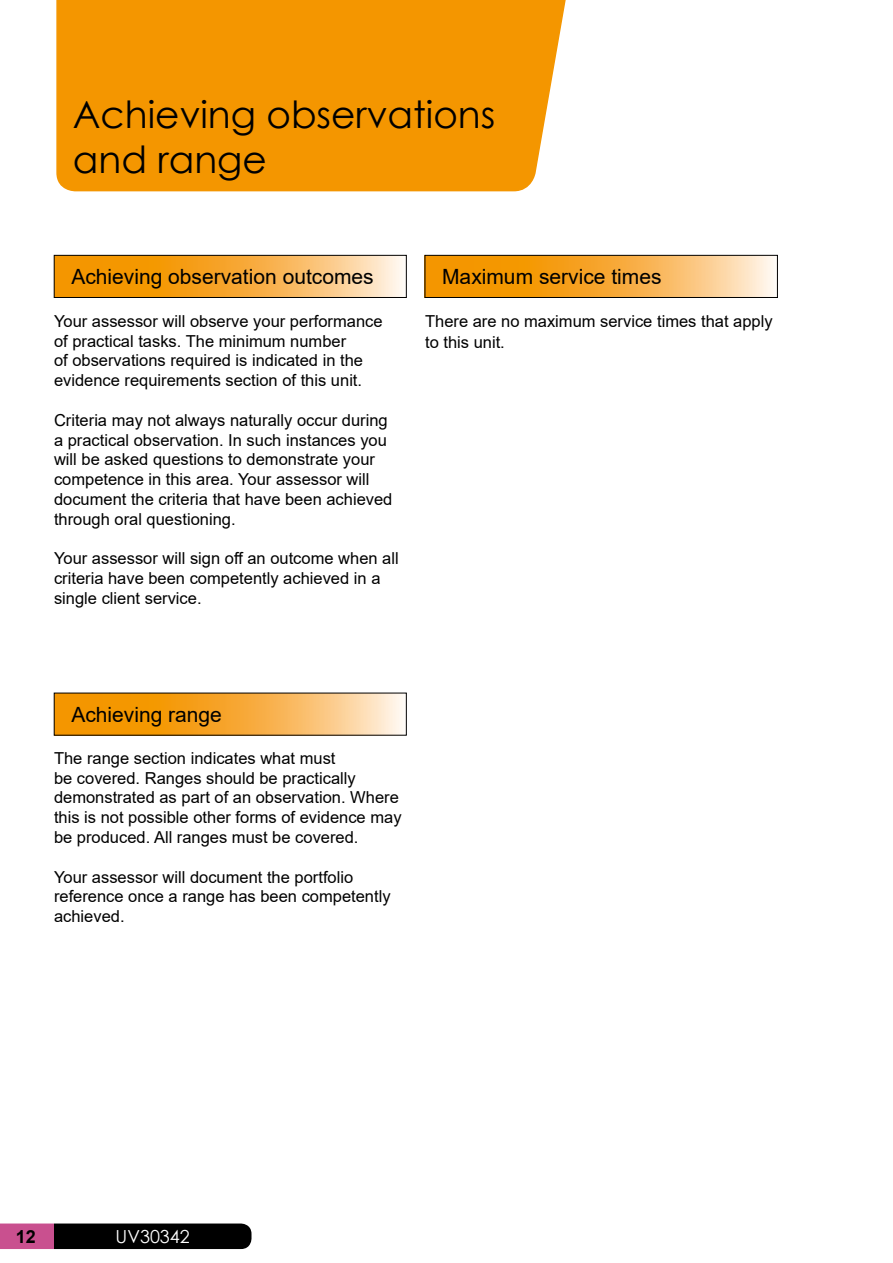
<style>
.page{position:relative;width:893px;height:1263px;background:#fff}
.page>*{position:absolute;margin:0;border:0;box-sizing:border-box;transform-origin:0 0}
.t1{font:37.5px/45px "Century Gothic";color:#000}
.t2{font:21px "Arial";color:#000}
.t3{font:18px "Century Gothic";color:#fff}
.t4{font:700 18px "Arial";color:#000}
.t5{font:16.5px/19.8px "Arial";color:#000}
</style>
<div class="page">
<svg style="left:56px;top:257px;width:347px;height:39px;background:#f7b046"></svg>
<div style="left:54px;top:255px;width:352px;height:43px;border:1px solid #000"></div>
<svg style="left:56px;top:695px;width:347px;height:38px;background:#f7b046"></svg>
<svg style="left:427px;top:257px;width:347px;height:39px;background:#f7b046"></svg>
<div style="left:425px;top:255px;width:353px;height:43px;border:1px solid #000"></div>
<div style="left:56px;top:0;width:510px;height:192px;background:#f49600"></div>
<svg style="left:0;top:1223px;width:251px;height:26px;background:#301724"></svg>
<h1 class="t1" style="left:73px;top:91px;width:424px">Achieving observations and range</h1>
<p class="t2" style="left:71px;top:262px;width:304px">Achieving observation outcomes</p>
<p class="t5" style="left:54px;top:311px;width:330px">Your assessor will observe your performance of practical tasks. The minimum number<br>of observations required is indicated in the evidence requirements section of this unit.</p>
<p class="t5" style="left:54px;top:410px;width:340px">Criteria may not always naturally occur during a practical observation. In such instances you will be asked questions to demonstrate your competence in this area. Your assessor will document the criteria that have been achieved through oral questioning.</p>
<p class="t5" style="left:54px;top:548px;width:346px">Your assessor will sign off an outcome when all criteria have been competently achieved in a single client service.</p>
<p class="t2" style="left:442px;top:262px;width:221px">Maximum service times</p>
<p class="t5" style="left:425px;top:310px;width:349px;line-height:21px">There are no maximum service times that apply to this unit.</p>
<p class="t2" style="left:71px;top:700px;width:152px">Achieving range</p>
<p class="t5" style="left:54px;top:748px;width:349px">The range section indicates what must<br>be covered. Ranges should be practically demonstrated as part of an observation. Where this is not possible other forms of evidence may be produced. All ranges must be covered.</p>
<p class="t5" style="left:54px;top:867px;width:338px">Your assessor will document the portfolio reference once a range has been competently achieved.</p>
<p class="t4" style="left:16px;top:1224px;width:22px">12</p>
<p class="t3" style="left:116px;top:1223px;width:76px">UV30342</p>
</div>
